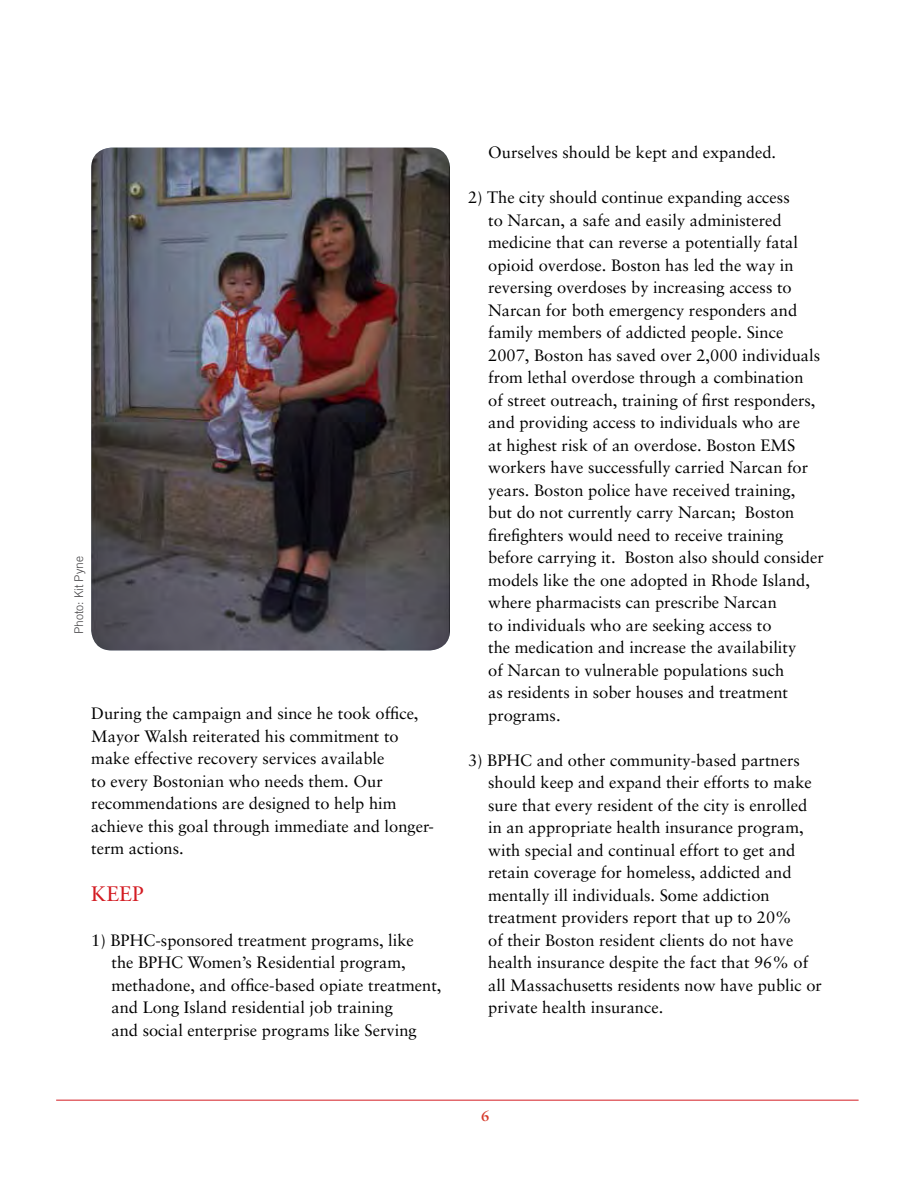
<style>
.page{position:relative;width:918px;height:1188px;background:#fff}
.page>*{position:absolute;margin:0;border:0;box-sizing:border-box;transform-origin:0 0}
.t1{font:21px "Sabon";color:#d31a21}
.t2{font:16.5px/22.5px "Sabon";color:#000}
.t3{font:700 15px "Sabon";color:#d63b2c}
.t4{font:300 12px "Trade Gothic";color:#414042}
</style>
<div class="page">
<hr style="left:56px;top:1100px;width:803px;height:1px;background:#d31a21">
<img style="left:91px;top:148px;width:359px;height:502px">
<p class="t4" style="left:72px;top:634px;width:80px;rotate:-90deg">Photo: Kit Pyne</p>
<p class="t2" style="left:91px;top:702px;width:344px">During the campaign and since he took office, Mayor Walsh reiterated his commitment to make effective recovery services available<br>to every Bostonian who needs them. Our recommendations are designed to help him achieve this goal through immediate and longer&shy;term actions.</p>
<p class="t1" style="left:91px;top:881px;width:29px">Keep</p>
<p class="t2" style="left:112px;top:929px;width:331px;text-indent:-20px">1) BPHC-sponsored treatment programs, like<br>the BPHC Women’s Residential program, methadone, and office-based opiate treatment, and Long Island residential job training<br>and social enterprise programs like Serving</p>
<p class="t2" style="left:488px;top:141px;width:289px">Ourselves should be kept and expanded.</p>
<p class="t2" style="left:488px;top:186px;width:337px;text-indent:-20px">2) The city should continue expanding access<br>to Narcan, a safe and easily administered medicine that can reverse a potentially fatal opioid overdose. Boston has led the way in reversing overdoses by increasing access to Narcan for both emergency responders and family members of addicted people. Since 2007, Boston has saved over 2,000 individuals from lethal overdose through a combination<br>of street outreach, training of first responders, and providing access to individuals who are<br>at highest risk of an overdose. Boston EMS workers have successfully carried Narcan for years. Boston police have received training,<br>but do not currently carry Narcan; Boston firefighters would need to receive training before carrying it. Boston also should consider models like the one adopted in Rhode Island, where pharmacists can prescribe Narcan<br>to individuals who are seeking access to<br>the medication and increase the availability<br>of Narcan to vulnerable populations such<br>as residents in sober houses and treatment programs.</p>
<p class="t2" style="left:488px;top:749px;width:335px;text-indent:-20px">3) BPHC and other community-based partners should keep and expand their efforts to make sure that every resident of the city is enrolled in an appropriate health insurance program, with special and continual effort to get and retain coverage for homeless, addicted and mentally ill individuals. Some addiction treatment providers report that up to 20%<br>of their Boston resident clients do not have health insurance despite the fact that 96% of all Massachusetts residents now have public or private health insurance.</p>
<p class="t3" style="left:481px;top:1107px;width:10px">6</p>
</div>
